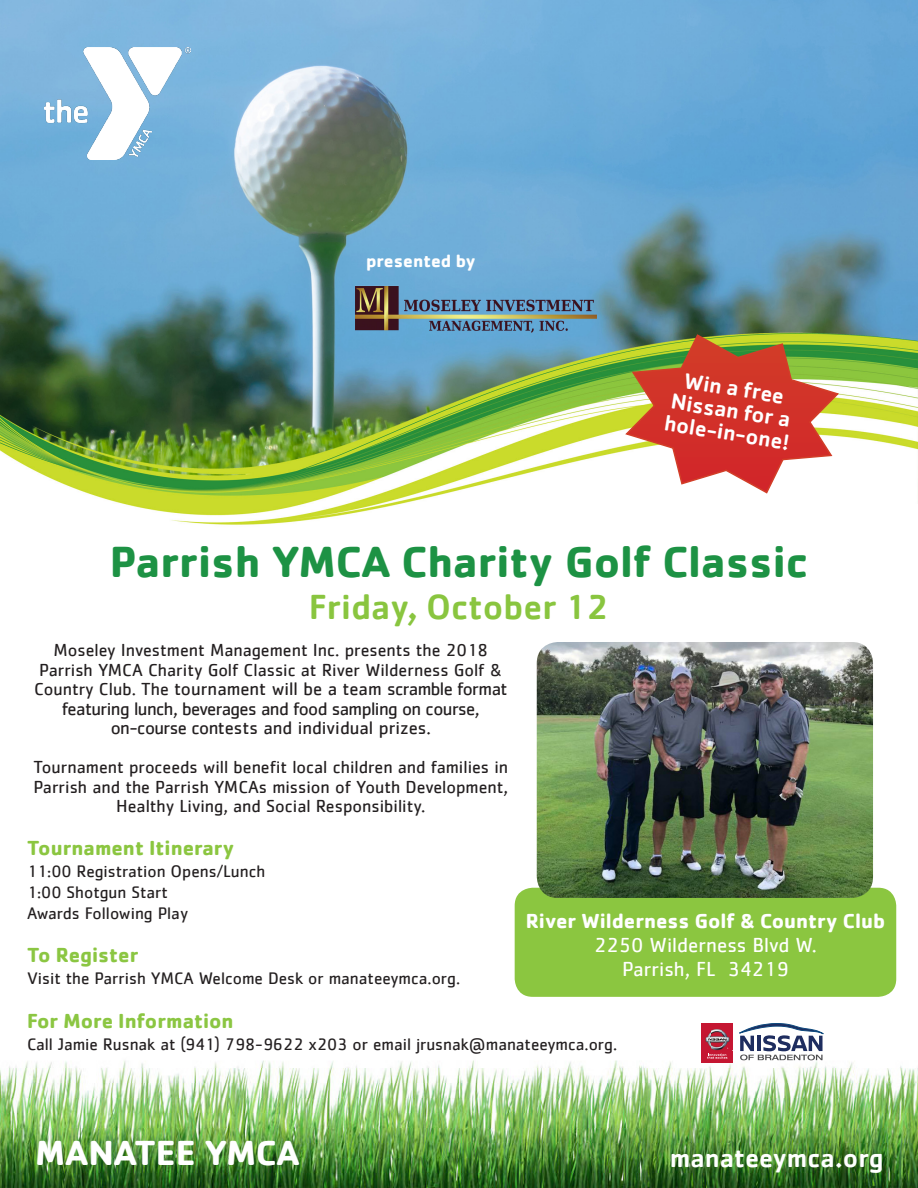
<style>
.page{position:relative;width:918px;height:1188px;background:#fff}
.page>*{position:absolute;margin:0;border:0;box-sizing:border-box;transform-origin:0 0}
.t1{font:700 45px "Cachet";color:#1d9244}
.t2{font:500 36px "Cachet";color:#89c53f}
.t3{font:700 36px "Cachet";color:#fff}
.t4{font:500 27px "Cachet";color:#fff}
.t5{font:500 22.5px "Cachet";color:#fff}
.t6{font:21px "Cachet";color:#fff}
.t7{font:700 21px "Cachet";color:#fff}
.t8{font:700 21px "Cachet";color:#8bc642}
.t9{font:700 21px "Cachet";color:#8bc640}
.t10{font:18.75px/19.5px "Cachet";letter-spacing:-.03em;color:#231f20;text-align:center}
.t11{font:18.75px "Cachet";color:#231f20}
.t12{font:18px/19.5px "Cachet";color:#231f20;text-align:center}
.t13{font:700 18px "Cachet";color:#fff}
.t14{font:17.25px "Cachet";color:#231f20}
.s1{font-size:18px}
</style>
<div class="page">
<img style="left:0;top:0;width:918px;height:997px">
<img style="left:44px;top:48px;width:147px;height:111px">
<div style="left:515px;top:888px;width:381px;height:109px;background:#8bc640;border-radius:18px"></div>
<img style="left:355px;top:285px;width:242px;height:49px">
<img style="left:537px;top:642px;width:336px;height:256px">
<img style="left:0;top:1060px;width:918px;height:128px">
<svg style="left:624px;top:333px;width:216px;height:162px"></svg>
<svg style="left:686px;top:1023px;width:153px;height:53px"></svg>
<p class="t13" style="left:366px;top:250px;width:111px">presented by</p>
<p class="t5" style="left:687px;top:367px;width:102px;rotate:9deg">Win a free</p>
<p class="t5" style="left:673px;top:387px;width:122px;rotate:9deg">Nissan for a</p>
<p class="t5" style="left:667px;top:409px;width:127px;rotate:9deg">hole-in-one!</p>
<p class="t1" style="left:110px;top:533px;width:700px">Parrish YMCA Charity Golf Classic</p>
<p class="t2" style="left:309px;top:585px;width:302px">Friday, October 12</p>
<p class="t12" style="left:39px;top:640px;width:465px">Moseley Investment Management Inc. presents the 2018<br>Parrish YMCA Charity Golf Classic at River Wilderness Golf &amp;</p>
<p class="t10" style="left:34px;top:679px;width:475px"><span class="s1">Country Club. The</span> tournament will be a team scramble format featuring lunch, beverages and food sampling on course,</p>
<p class="t11" style="left:111px;top:717px;width:322px">on-course contests and individual prizes.</p>
<p class="t12" style="left:34px;top:757px;width:476px">Tournament proceeds will benefit local children and families in<br>Parrish and the Parrish YMCAs mission of Youth Development,<br>Healthy Living, and Social Responsibility.</p>
<p class="t9" style="left:27px;top:834px;width:209px">Tournament Itinerary</p>
<p class="t14" style="left:27px;top:861px;width:240px">11:00 Registration Opens/Lunch</p>
<p class="t14" style="left:27px;top:882px;width:143px">1:00 Shotgun Start</p>
<p class="t14" style="left:27px;top:903px;width:163px">Awards Following Play</p>
<p class="t8" style="left:27px;top:941px;width:113px">To Register</p>
<p class="t14" style="left:27px;top:968px;width:435px">Visit the Parrish YMCA Welcome Desk or manateeymca.org.</p>
<p class="t8" style="left:27px;top:1007px;width:208px">For More Information</p>
<p class="t14" style="left:27px;top:1034px;width:592px">Call Jamie Rusnak at (941) 798-9622 x203 or email jrusnak@manateeymca.org.</p>
<p class="t7" style="left:526px;top:908px;width:361px">River Wilderness Golf &amp; Country Club</p>
<p class="t6" style="left:594px;top:933px;width:224px">2250 Wilderness Blvd W.</p>
<p class="t6" style="left:622px;top:957px;width:168px">Parrish, FL 34219</p>
<p class="t3" style="left:36px;top:1130px;width:266px">MANATEE YMCA</p>
<p class="t4" style="left:670px;top:1142px;width:215px">manateeymca.org</p>
</div>
